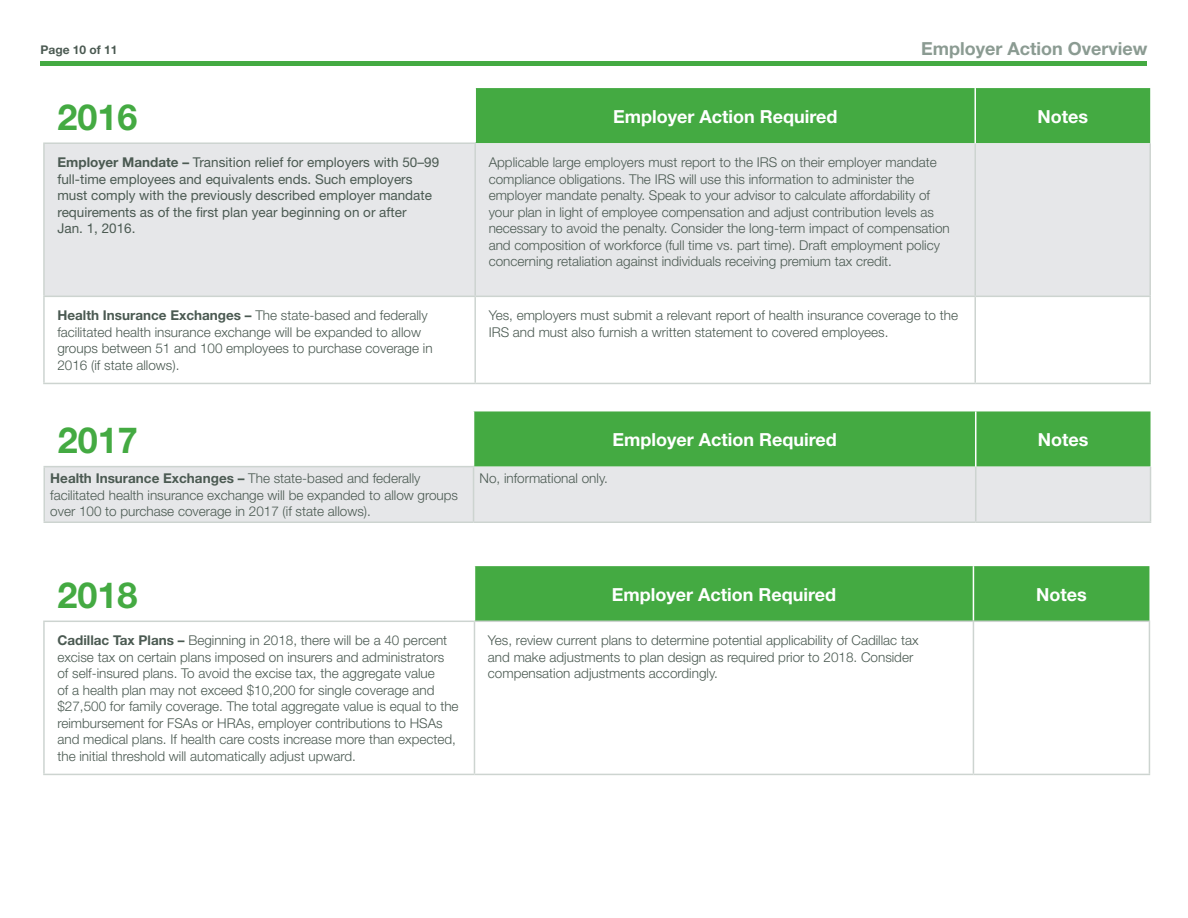
<style>
.page{position:relative;width:1188px;height:918px;background:#fff}
.page>*{position:absolute;margin:0;border:0;box-sizing:border-box;transform-origin:0 0}
.t1{font:700 36px "Helvetica Neue";color:#44aa42}
.t2{font:700 18px "Helvetica Neue";color:#fff}
.t3{font:700 18px "Helvetica Neue";color:#8b9b92}
.Text{font:300 13.5px/16.5px "Helvetica Neue";color:#4b5a52}
.Bullet_List2{font:300 13.5px/16.5px "Helvetica Neue";color:#4b5a52}
.Text-2{font:13.5px/16.5px "Helvetica Neue";color:#4b5a52}
.t4{font:700 12px "Helvetica Neue";color:#4b5a52}
.s1{font-weight:700}
</style>
<div class="page">
<hr style="left:40px;top:62px;width:1108px;height:4px;background:#44aa42">
<svg style="left:44px;top:620px;width:1105px;height:154px"></svg>
<div style="left:475px;top:566px;width:674px;height:55px;background:#44aa42"></div>
<hr style="left:43px;top:621px;width:431px;height:1px;background:#cdd4d0">
<hr style="left:43px;top:622px;width:2px;height:152px;background:#cdd4d0">
<hr style="left:43px;top:774px;width:431px;height:1px;background:#cdd4d0">
<hr style="left:474px;top:621px;width:499px;height:1px;background:#cdd4d0">
<hr style="left:474px;top:622px;width:1px;height:152px;background:#cdd4d0">
<hr style="left:474px;top:774px;width:499px;height:1px;background:#cdd4d0">
<hr style="left:973px;top:621px;width:177px;height:1px;background:#cdd4d0">
<hr style="left:973px;top:622px;width:1px;height:152px;background:#cdd4d0">
<hr style="left:1149px;top:622px;width:1px;height:152px;background:#cdd4d0">
<hr style="left:973px;top:774px;width:177px;height:1px;background:#cdd4d0">
<hr style="left:474px;top:566px;width:1px;height:55px;background:#fff">
<hr style="left:973px;top:566px;width:1px;height:55px;background:#fff">
<div style="left:474px;top:411px;width:677px;height:56px;background:#44aa42"></div>
<div style="left:45px;top:467px;width:1105px;height:54px;background:#e6e7e9"></div>
<hr style="left:44px;top:467px;width:1px;height:54px;background:#cdd4d0">
<hr style="left:44px;top:521px;width:430px;height:2px;background:#cdd4d0">
<hr style="left:473px;top:467px;width:1px;height:54px;background:#cdd4d0">
<hr style="left:474px;top:521px;width:502px;height:2px;background:#cdd4d0">
<hr style="left:975px;top:467px;width:1px;height:54px;background:#cdd4d0">
<hr style="left:1150px;top:467px;width:1px;height:54px;background:#cdd4d0">
<hr style="left:976px;top:521px;width:175px;height:2px;background:#cdd4d0">
<hr style="left:975px;top:411px;width:1px;height:56px;background:#fff">
<hr style="left:44px;top:466px;width:430px;height:1px;background:#cdd4d0">
<div style="left:476px;top:88px;width:674px;height:55px;background:#44aa42"></div>
<div style="left:45px;top:143px;width:1104px;height:153px;background:#e6e7e9"></div>
<hr style="left:43px;top:144px;width:2px;height:152px;background:#cdd4d0">
<hr style="left:474px;top:144px;width:2px;height:152px;background:#cdd4d0">
<hr style="left:974px;top:143px;width:2px;height:153px;background:#cdd4d0">
<hr style="left:1149px;top:143px;width:2px;height:153px;background:#cdd4d0">
<hr style="left:43px;top:296px;width:432px;height:1px;background:#cdd4d0">
<hr style="left:43px;top:297px;width:2px;height:86px;background:#cdd4d0">
<hr style="left:475px;top:296px;width:500px;height:1px;background:#cdd4d0">
<hr style="left:474px;top:297px;width:2px;height:86px;background:#cdd4d0">
<hr style="left:975px;top:296px;width:176px;height:1px;background:#cdd4d0">
<hr style="left:974px;top:297px;width:2px;height:86px;background:#cdd4d0">
<hr style="left:1149px;top:297px;width:2px;height:86px;background:#cdd4d0">
<hr style="left:43px;top:383px;width:432px;height:1px;background:#cdd4d0">
<hr style="left:475px;top:383px;width:500px;height:1px;background:#cdd4d0">
<hr style="left:975px;top:383px;width:176px;height:1px;background:#cdd4d0">
<hr style="left:974px;top:88px;width:2px;height:55px;background:#fff">
<hr style="left:43px;top:142px;width:433px;height:2px;background:#cdd4d0">
<p class="t4" style="left:40px;top:42px;width:79px">Page 10 of 11</p>
<h2 class="t3" style="left:921px;top:37px;width:228px">Employer Action Overview</h2>
<p class="t1" style="left:57px;top:95px;width:82px">2016</p>
<p class="t2" style="left:613px;top:105px;width:226px">Employer Action Required</p>
<p class="t2" style="left:1037px;top:105px;width:52px">Notes</p>
<p class="Text-2" style="left:57px;top:154px;width:383px"><span class="s1">Employer Mandate –</span> Transition relief for employers with 50–99 full-time employees and equivalents ends. Such employers must comply with the previously described employer mandate requirements as of the first plan year beginning on or after<br>Jan. 1, 2016.</p>
<p class="Text" style="left:489px;top:154px;width:463px">Applicable large employers must report to the IRS on their employer mandate compliance obligations. The IRS will use this information to administer the employer mandate penalty. Speak to your advisor to calculate affordability of your plan in light of employee compensation and adjust contribution levels as necessary to avoid the penalty. Consider the long-term impact of compensation and composition of workforce (full time vs. part time). Draft employment policy concerning retaliation against individuals receiving premium tax credit.</p>
<p class="Bullet_List2" style="left:57px;top:307px;width:377px"><span class="s1">Health Insurance Exchanges –</span> The state-based and federally facilitated health insurance exchange will be expanded to allow groups between 51 and 100 employees to purchase coverage in 2016 (if state allows).</p>
<p class="Text" style="left:489px;top:307px;width:471px">Yes, employers must submit a relevant report of health insurance coverage to the<br>IRS and must also furnish a written statement to covered employees.</p>
<p class="t1" style="left:58px;top:418px;width:82px">2017</p>
<p class="t2" style="left:613px;top:429px;width:226px">Employer Action Required</p>
<p class="t2" style="left:1038px;top:429px;width:52px">Notes</p>
<p class="Bullet_List2" style="left:50px;top:470px;width:409px"><span class="s1">Health Insurance Exchanges –</span> The state-based and federally facilitated health insurance exchange will be expanded to allow groups over 100 to purchase coverage in 2017 (if state allows).</p>
<p class="Bullet_List2" style="left:480px;top:470px;width:130px">No, informational only.</p>
<p class="t1" style="left:57px;top:573px;width:82px">2018</p>
<p class="t2" style="left:612px;top:583px;width:226px">Employer Action Required</p>
<p class="t2" style="left:1036px;top:583px;width:52px">Notes</p>
<p class="Text" style="left:57px;top:632px;width:403px"><span class="s1">Cadillac Tax Plans –</span> Beginning in 2018, there will be a 40 percent excise tax on certain plans imposed on insurers and administrators of self-insured plans. To avoid the excise tax, the aggregate value<br>of a health plan may not exceed $10,200 for single coverage and $27,500 for family coverage. The total aggregate value is equal to the reimbursement for FSAs or HRAs, employer contributions to HSAs and medical plans. If health care costs increase more than expected, the initial threshold will automatically adjust upward.</p>
<p class="Text" style="left:488px;top:632px;width:432px">Yes, review current plans to determine potential applicability of Cadillac tax and make adjustments to plan design as required prior to 2018. Consider compensation adjustments accordingly.</p>
</div>
